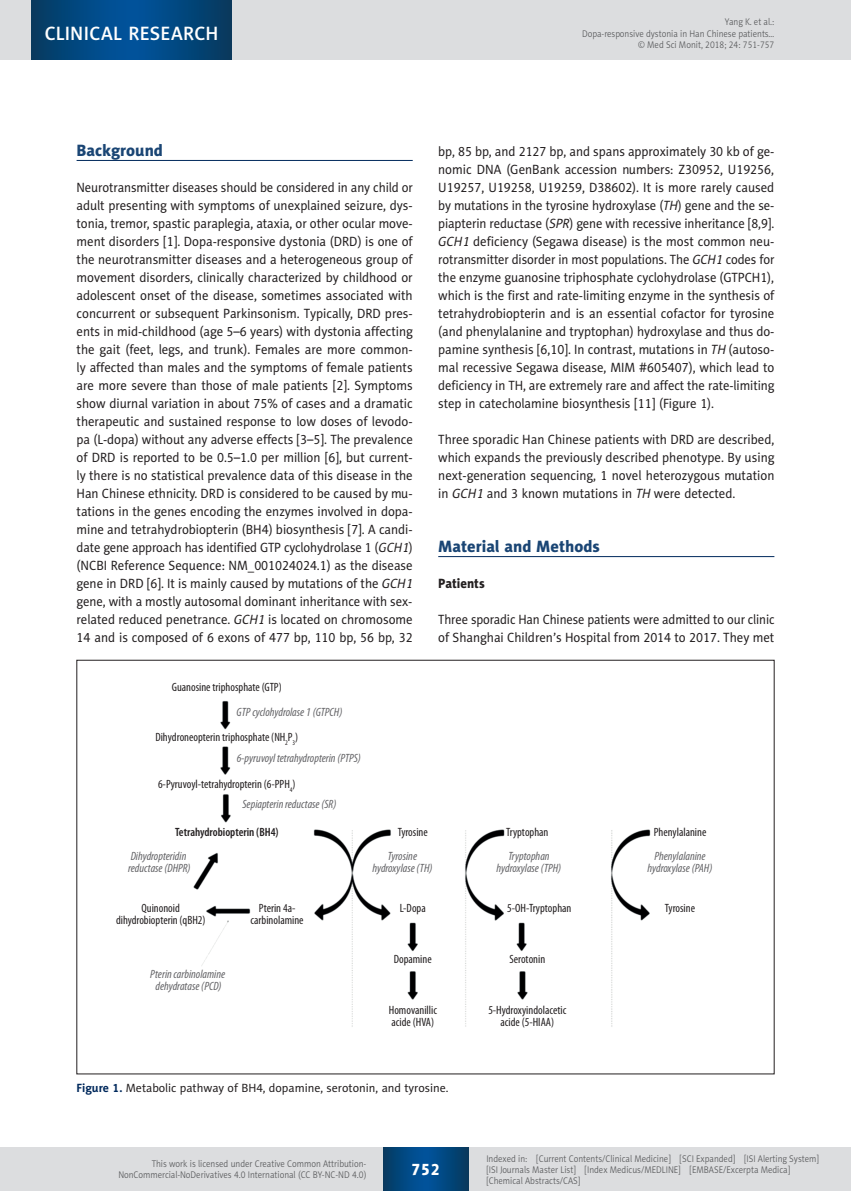
<style>
.page{position:relative;width:851px;height:1191px;background:#fff}
.page>*{position:absolute;margin:0;border:0;box-sizing:border-box;transform-origin:0 0}
.t1{font:19.5px "Naomi Sans EFN Medium";letter-spacing:.015em;color:#fff}
.MSM_Headline_1{font:16.5px "Naomi Sans EFN Heavy";color:#1a4574}
.t2{font:16.5px "Naomi Sans EFN Heavy";color:#fff}
.MSM_Body{font:13.5px/18px "Naomi Sans EFN";color:#231f20;text-align:justify;scale:.94 1}
.MSM_Body-2{font:13.5px/18px "Naomi Sans EFN";color:#231f20;text-align:justify;scale:.95 1}
.MSM_Body-3{font:13.5px/18px "Naomi Sans EFN";color:#231f20;scale:.93 1}
.MSM_Headline_2{font:13.5px "Naomi Sans EFN Heavy";color:#231f20;scale:.95 1}
.t3{font:condensed 12px/12px "Myriad Pro";color:#231f20;text-align:center}
.t4{font:italic condensed 12px/12px "Myriad Pro";color:#636366;text-align:center}
.MSM_Rycina_tytul{font:12px "Naomi Sans EFN";color:#231f20}
.t5{font:600 condensed 12px "Myriad Pro";color:#231f20}
.MSM_pagina_sygnatura{font:9.75px/11.2px "Naomi Sans EFN Light";color:#57585a;scale:.9 1}
.MSM_pagina_zywa{font:9.75px/11.2px "Naomi Sans EFN Light";color:#57585a;text-align:right;scale:.9 1}
.s1{font-style:italic}
.s2{font-weight:700;color:#00295c}
</style>
<div class="page">
<hr style="left:77px;top:160px;width:335px;height:1px;background:#00295c">
<hr style="left:438px;top:556px;width:336px;height:1px;background:#00295c">
<img style="left:193px;top:701px;width:458px;height:326px">
<div style="left:0;top:1148px;width:850px;height:43px;background:#dcdddf"></div>
<svg style="left:383px;top:1147px;width:85px;height:43px"></svg>
<div style="left:0;top:0;width:850px;height:60px;background:#dcdddf"></div>
<hr style="left:850px;top:0;width:1px;height:60px;background:#dcdddf">
<svg style="left:32px;top:0;width:200px;height:60px"></svg>
<h1 class="t1" style="left:45px;top:22px;width:175px">CLINICAL RESEARCH</h1>
<p class="MSM_pagina_zywa" style="left:582px;top:16px;width:215px">Yang K. et al.:<br>Dopa-responsive dystonia in Han Chinese patients…</p>
<p class="MSM_pagina_sygnatura" style="left:638px;top:39px;width:153px">© Med Sci Monit, 2018; 24: 751-757</p>
<p class="MSM_Headline_1" style="left:77px;top:140px;width:88px">Background</p>
<p class="MSM_Body" style="left:77px;top:178px;width:359px">Neurotransmitter diseases should be considered in any child or adult presenting with symptoms of unexplained seizure, dys&shy;tonia, tremor, spastic paraplegia, ataxia, or other ocular move&shy;ment disorders [1]. Dopa-responsive dystonia (DRD) is one of the neurotransmitter diseases and a heterogeneous group of movement disorders, clinically characterized by childhood or adolescent onset of the disease, sometimes associated with concurrent or subsequent Parkinsonism. Typically, DRD pres&shy;ents in mid-childhood (age 5–6 years) with dystonia affecting the gait (feet, legs, and trunk). Females are more common&shy;ly affected than males and the symptoms of female patients are more severe than those of male patients [2]. Symptoms show diurnal variation in about 75% of cases and a dramatic therapeutic and sustained response to low doses of levodo&shy;pa (L-dopa) without any adverse effects [3–5]. The prevalence of DRD is reported to be 0.5–1.0 per million [6], but current&shy;ly there is no statistical prevalence data of this disease in the Han Chinese ethnicity. DRD is considered to be caused by mu&shy;tations in the genes encoding the enzymes involved in dopa&shy;mine and tetrahydrobiopterin (BH4) biosynthesis [7]. A candi&shy;date gene approach has identified GTP cyclohydrolase 1 (<span class="s1">GCH1</span>) (NCBI Reference Sequence: NM_001024024.1) as the disease gene in DRD [6]. It is mainly caused by mutations of the <span class="s1">GCH1 </span>gene, with a mostly autosomal dominant inheritance with sex&shy;related reduced penetrance. <span class="s1">GCH1</span> is located on chromosome 14 and is composed of 6 exons of 477 bp, 110 bp, 56 bp, 32</p>
<p class="MSM_Body-2" style="left:438px;top:142px;width:355px">bp, 85 bp, and 2127 bp, and spans approximately 30 kb of ge&shy;nomic DNA (GenBank accession numbers: Z30952, U19256, U19257, U19258, U19259, D38602). It is more rarely caused by mutations in the tyrosine hydroxylase (<span class="s1">TH</span>) gene and the se&shy;piapterin reductase (<span class="s1">SPR</span>) gene with recessive inheritance [8,9].<br><span class="s1">GCH1</span> deficiency (Segawa disease) is the most common neu&shy;rotransmitter disorder in most populations. The <span class="s1">GCH1</span> codes for the enzyme guanosine triphosphate cyclohydrolase (GTPCH1), which is the first and rate-limiting enzyme in the synthesis of tetrahydrobiopterin and is an essential cofactor for tyrosine (and phenylalanine and tryptophan) hydroxylase and thus do&shy;pamine synthesis [6,10]. In contrast, mutations in <span class="s1">TH</span> (autoso&shy;mal recessive Segawa disease, MIM #605407), which lead to deficiency in TH, are extremely rare and affect the rate-limiting step in catecholamine biosynthesis [11] (Figure 1).</p>
<p class="MSM_Body-2" style="left:438px;top:430px;width:355px">Three sporadic Han Chinese patients with DRD are described, which expands the previously described phenotype. By using next-generation sequencing, 1 novel heterozygous mutation in <span class="s1">GCH1</span> and 3 known mutations in <span class="s1">TH</span> were detected.</p>
<p class="MSM_Headline_1" style="left:438px;top:536px;width:163px">Material and Methods</p>
<p class="MSM_Headline_2" style="left:438px;top:575px;width:50px">Patients</p>
<p class="MSM_Body-3" style="left:438px;top:610px;width:363px">Three sporadic Han Chinese patients were admitted to our clinic of Shanghai Children’s Hospital from 2014 to 2017. They met</p>
<p class="t3" style="left:172px;top:680px;width:111px">Guanosine triphosphate (GTP)</p>
<p class="t3" style="left:155px;top:731px;width:144px">Dihydroneopterin triphosphate (NH<sub>2</sub>P<sub>3</sub>)</p>
<p class="t3" style="left:158px;top:777px;width:139px">6-Pyruvoyl-tetrahydropterin (6-PPH<sub>4</sub>)</p>
<p class="t5" style="left:175px;top:825px;width:105px">Tetrahydrobiopterin (BH4)</p>
<p class="t3" style="left:397px;top:825px;width:32px">Tyrosine</p>
<p class="t4" style="left:236px;top:706px;width:107px">GTP cyclohydrolase 1 (GTPCH)</p>
<p class="t4" style="left:237px;top:752px;width:126px">6-pyruvoyl tetrahydropterin(PTPS)</p>
<p class="t4" style="left:242px;top:797px;width:95px">Sepiapterin reductase (SR)</p>
<p class="t3" style="left:506px;top:825px;width:44px">Tryptophan</p>
<p class="t3" style="left:653px;top:825px;width:54px">Phenylalanine</p>
<p class="t4" style="left:128px;top:850px;width:64px;text-align:left">Dihydropteridin reductase (DHPR)</p>
<p class="t4" style="left:372px;top:850px;width:62px">Tyrosine hydroxylase (TH)</p>
<p class="t3" style="left:116px;top:902px;width:91px">Quinonoid dihydrobiopterin (qBH2)</p>
<p class="t3" style="left:250px;top:902px;width:54px">Pterin 4a&shy;carbinolamine</p>
<p class="t3" style="left:399px;top:902px;width:28px">L-Dopa</p>
<p class="t3" style="left:393px;top:953px;width:39px">Dopamine</p>
<p class="t4" style="left:150px;top:967px;width:76px">Pterin carbinolamine dehydratase (PCD)</p>
<p class="t3" style="left:389px;top:1004px;width:50px;text-align:left">Homovanillic acide (HVA)</p>
<p class="MSM_Rycina_tytul" style="left:77px;top:1081px;width:373px"><span class="s2">Figure 1.</span> Metabolic pathway of BH4, dopamine, serotonin, and tyrosine.</p>
<p class="t4" style="left:496px;top:850px;width:66px">Tryptophan hydroxylase (TPH)</p>
<p class="t3" style="left:507px;top:902px;width:66px">5-OH-Tryptophan</p>
<p class="t3" style="left:509px;top:953px;width:37px">Serotonin</p>
<p class="t3" style="left:488px;top:1004px;width:79px">5-Hydroxyindolacetic acide (5-HIAA)</p>
<p class="t4" style="left:647px;top:850px;width:66px">Phenylalanine hydroxylase (PAH)</p>
<p class="t3" style="left:664px;top:902px;width:32px">Tyrosine</p>
<p class="MSM_pagina_sygnatura" style="left:118px;top:1158px;width:277px;text-align:right">This work is licensed under Creative Common Attribution-<br>NonCommercial-NoDerivatives 4.0 International (CC BY-NC-ND 4.0)</p>
<p class="t2" style="left:411px;top:1159px;width:30px">752</p>
<p class="MSM_pagina_sygnatura" style="left:486px;top:1152px;width:371px">Indexed in: [Current Contents/Clinical Medicine] [SCI Expanded] [ISI Alerting System] [ISI Journals Master List] [Index Medicus/MEDLINE] [EMBASE/Excerpta Medica] [Chemical Abstracts/CAS]</p>
</div>
